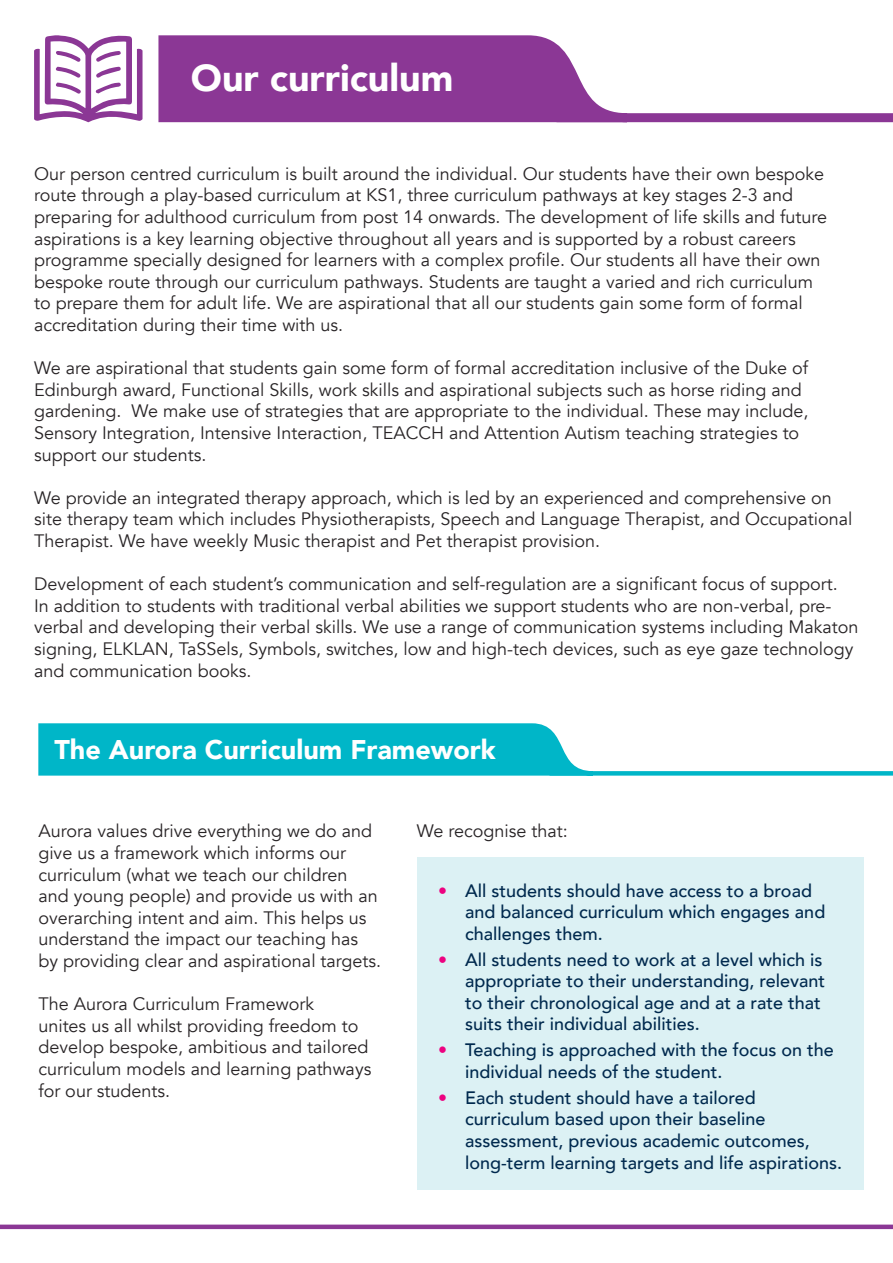
<style>
.page{position:relative;width:893px;height:1263px;background:#fff}
.page>*{position:absolute;margin:0;border:0;box-sizing:border-box;transform-origin:0 0}
.t1{font:900 37.5px "Avenir";color:#fff}
.t2{font:900 27px "Avenir";color:#fff}
.t3{font:18px/21.6px "Avenir";color:#282426}
.t4{font:500 18px/21.6px "Avenir";color:#00294e}
.s1{font-weight:900;color:#ed0280}
</style>
<div class="page">
<div style="left:0;top:1224px;width:893px;height:5px;background:#8b3795"></div>
<div style="left:556px;top:113px;width:337px;height:9px;background:#8b3795"></div>
<svg style="left:158px;top:35px;width:478px;height:88px;background:#994fa1"></svg>
<svg style="left:34px;top:35px;width:109px;height:87px"></svg>
<div style="left:549px;top:771px;width:344px;height:5px;background:#00b6c8"></div>
<svg style="left:38px;top:723px;width:559px;height:53px;background:#11bbcb"></svg>
<div style="left:417px;top:857px;width:446px;height:333px;background:#dcf1f4"></div>
<p class="t1" style="left:191px;top:45px;width:264px">Our curriculum</p>
<p class="t3" style="left:34px;top:163px;width:794px">Our person centred curriculum is built around the individual. Our students have their own bespoke route through a play-based curriculum at KS1, three curriculum pathways at key stages 2-3 and preparing for adulthood curriculum from post 14 onwards. The development of life skills and future aspirations is a key learning objective throughout all years and is supported by a robust careers programme specially designed for learners with a complex profile. Our students all have their own bespoke route through our curriculum pathways. Students are taught a varied and rich curriculum to prepare them for adult life. We are aspirational that all our students gain some form of formal accreditation during their time with us.</p>
<p class="t3" style="left:34px;top:357px;width:776px">We are aspirational that students gain some form of formal accreditation inclusive of the Duke of Edinburgh award, Functional Skills, work skills and aspirational subjects such as horse riding and gardening. We make use of strategies that are appropriate to the individual. These may include, Sensory Integration, Intensive Interaction, TEACCH and Attention Autism teaching strategies to support our students.</p>
<p class="t3" style="left:34px;top:487px;width:820px">We provide an integrated therapy approach, which is led by an experienced and comprehensive on site therapy team which includes Physiotherapists, Speech and Language Therapist, and Occupational<br>Therapist. We have weekly Music therapist and Pet therapist provision.</p>
<p class="t3" style="left:34px;top:573px;width:826px">Development of each student’s communication and self-regulation are a significant focus of support.<br>In addition to students with traditional verbal abilities we support students who are non-verbal, pre&shy;verbal and developing their verbal skills. We use a range of communication systems including Makaton signing, ELKLAN, TaSSels, Symbols, switches, low and high-tech devices, such as eye gaze technology and communication books.</p>
<p class="t2" style="left:54px;top:726px;width:443px">The Aurora Curriculum Framework</p>
<p class="t3" style="left:38px;top:821px;width:344px">Aurora values drive everything we do and give us a framework which informs our curriculum (what we teach our children and young people) and provide us with an overarching intent and aim. This helps us understand the impact our teaching has by providing clear and aspirational targets.</p>
<p class="t3" style="left:38px;top:993px;width:334px">The Aurora Curriculum Framework<br>unites us all whilst providing freedom to develop bespoke, ambitious and tailored curriculum models and learning pathways for our students.</p>
<p class="t3" style="left:417px;top:821px;width:153px">We recognise that:</p>
<p class="t4" style="left:465px;top:878px;width:362px;text-indent:-27px"><span class="s1">•</span> All students should have access to a broad and balanced curriculum which engages and challenges them.</p>
<p class="t4" style="left:465px;top:947px;width:362px;text-indent:-27px"><span class="s1">•</span> All students need to work at a level which is appropriate to their understanding, relevant to their chronological age and at a rate that suits their individual abilities.</p>
<p class="t4" style="left:465px;top:1038px;width:370px;text-indent:-27px"><span class="s1">•</span> Teaching is approached with the focus on the individual needs of the student.</p>
<p class="t4" style="left:465px;top:1086px;width:378px;text-indent:-27px"><span class="s1">•</span> Each student should have a tailored curriculum based upon their baseline assessment, previous academic outcomes, long-term learning targets and life aspirations.</p>
</div>
